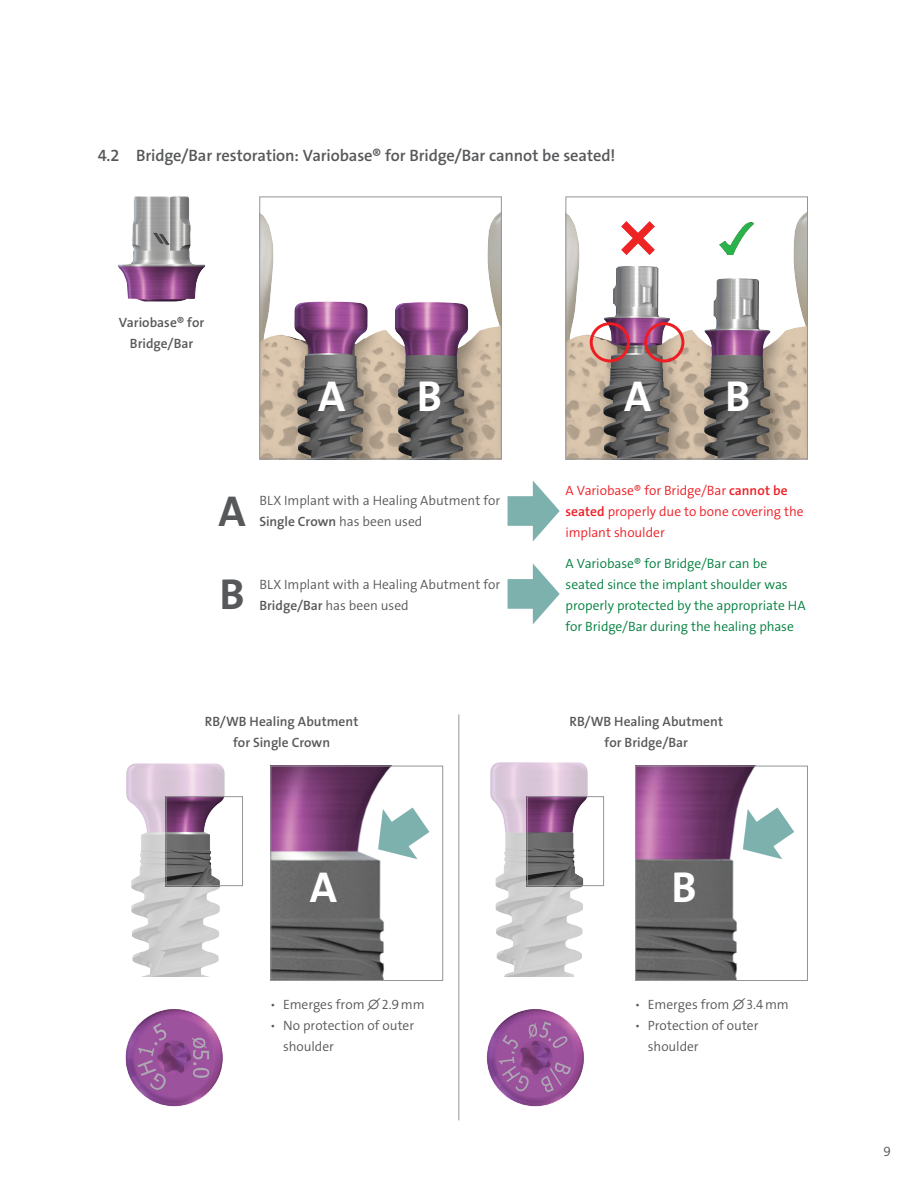
<style>
.page{position:relative;width:918px;height:1188px;background:#fff}
.page>*{position:absolute;margin:0;border:0;box-sizing:border-box;transform-origin:0 0}
.t1{font:43.5px "The Sans LP7 Bld";color:#fff}
.t2{font:43.5px/82.9px "The Sans LP7 Bld";color:#57585a}
.t3{font:16.5px "The Sans LP6 Se Bld";letter-spacing:-.005em;color:#57585a}
.t4{font:13.5px/21px "The Sans LP4 Se Lig";color:#57585a}
.t5{font:13.5px/21px "The Sans LP4 Se Lig";color:#007e3d}
.t6{font:13.5px/21px "The Sans LP6 Se Bld";color:#57585a;text-align:center}
.t7{font:13.5px/21px "The Sans LP4 Se Lig";color:#ee1d23}
.s1{font-family:"The Sans LP4 Se Lig"}
.s2{font-family:"The Sans LP6 Se Bld"}
</style>
<div class="page">
<img style="left:272px;top:768px;width:158px;height:211px">
<div style="left:270px;top:766px;width:173px;height:215px;border:1px solid #939598"></div>
<img style="left:118px;top:197px;width:87px;height:105px">
<img style="left:261px;top:213px;width:239px;height:244px">
<div style="left:259px;top:197px;width:243px;height:262px;border:1px solid #939598"></div>
<img style="left:568px;top:213px;width:238px;height:244px">
<div style="left:566px;top:197px;width:242px;height:262px;border:1px solid #939598"></div>
<svg style="left:508px;top:481px;width:52px;height:60px"></svg>
<svg style="left:508px;top:563px;width:52px;height:61px"></svg>
<svg style="left:378px;top:808px;width:51px;height:51px"></svg>
<svg style="left:787px;top:821px;width:7px;height:16px"></svg>
<img style="left:126px;top:763px;width:98px;height:214px">
<img style="left:490px;top:762px;width:98px;height:215px">
<img style="left:637px;top:768px;width:150px;height:211px">
<div style="left:635px;top:766px;width:173px;height:215px;border:1px solid #939598"></div>
<img style="left:125px;top:1009px;width:98px;height:98px">
<img style="left:486px;top:1009px;width:98px;height:98px">
<hr style="left:458px;top:714px;width:1px;height:406px;background:#939598">
<div style="left:590px;top:322px;width:40px;height:40px;border:3px solid #ee1d23;border-radius:50%"></div>
<div style="left:644px;top:322px;width:40px;height:40px;border:3px solid #ee1d23;border-radius:50%"></div>
<img style="left:616px;top:218px;width:43px;height:39px">
<img style="left:720px;top:222px;width:34px;height:33px">
<img style="left:168px;top:798px;width:56px;height:86px">
<div style="left:166px;top:796px;width:77px;height:90px;border:1px solid #939598"></div>
<img style="left:529px;top:798px;width:59px;height:86px">
<div style="left:527px;top:796px;width:77px;height:90px;border:1px solid #939598"></div>
<p class="t3" style="left:98px;top:145px;width:519px">4.2 Bridge/Bar restoration: Variobase® for Bridge/Bar cannot be seated!</p>
<p class="t6" style="left:119px;top:312px;width:87px">Variobase® for<br>Bridge/Bar</p>
<h1 class="t1" style="left:318px;top:368px;width:29px">A</h1>
<h1 class="t1" style="left:417px;top:368px;width:27px">B</h1>
<h1 class="t1" style="left:624px;top:368px;width:29px">A</h1>
<h1 class="t1" style="left:725px;top:368px;width:27px">B</h1>
<h1 class="t2" style="left:219px;top:470px;width:29px">A<br>B</h1>
<p class="t4" style="left:259px;top:490px;width:242px">BLX Implant with a Healing Abutment for</p>
<p class="t6" style="left:259px;top:511px;width:165px">Single Crown <span class="s1">has been used</span></p>
<p class="t4" style="left:259px;top:574px;width:242px">BLX Implant with a Healing Abutment for<br><span class="s2">Bridge/Bar</span> has been used</p>
<p class="t7" style="left:566px;top:480px;width:240px">A Variobase® for Bridge/Bar <span class="s2">cannot be seated</span> properly due to bone covering the implant shoulder</p>
<p class="t5" style="left:566px;top:553px;width:242px">A Variobase® for Bridge/Bar can be seated since the implant shoulder was properly protected by the appropriate HA for Bridge/Bar during the healing phase</p>
<p class="t6" style="left:205px;top:711px;width:155px">RB/WB Healing Abutment for Single Crown</p>
<p class="t6" style="left:570px;top:711px;width:155px">RB/WB Healing Abutment for Bridge/Bar</p>
<h1 class="t1" style="left:310px;top:860px;width:29px">A</h1>
<h1 class="t1" style="left:671px;top:860px;width:27px">B</h1>
<p class="t4" style="left:270px;top:994px;width:156px">ѹ Emerges from ∅2.9mm</p>
<p class="t4" style="left:270px;top:1015px;width:145px">ѹ No protection of outer</p>
<p class="t4" style="left:283px;top:1036px;width:52px">shoulder</p>
<p class="t4" style="left:635px;top:994px;width:155px">ѹ Emerges from ∅3.4mm</p>
<p class="t4" style="left:635px;top:1015px;width:125px">ѹ Protection of outer</p>
<p class="t4" style="left:648px;top:1036px;width:52px">shoulder</p>
<p class="t4" style="left:884px;top:1141px;width:9px">9</p>
</div>
